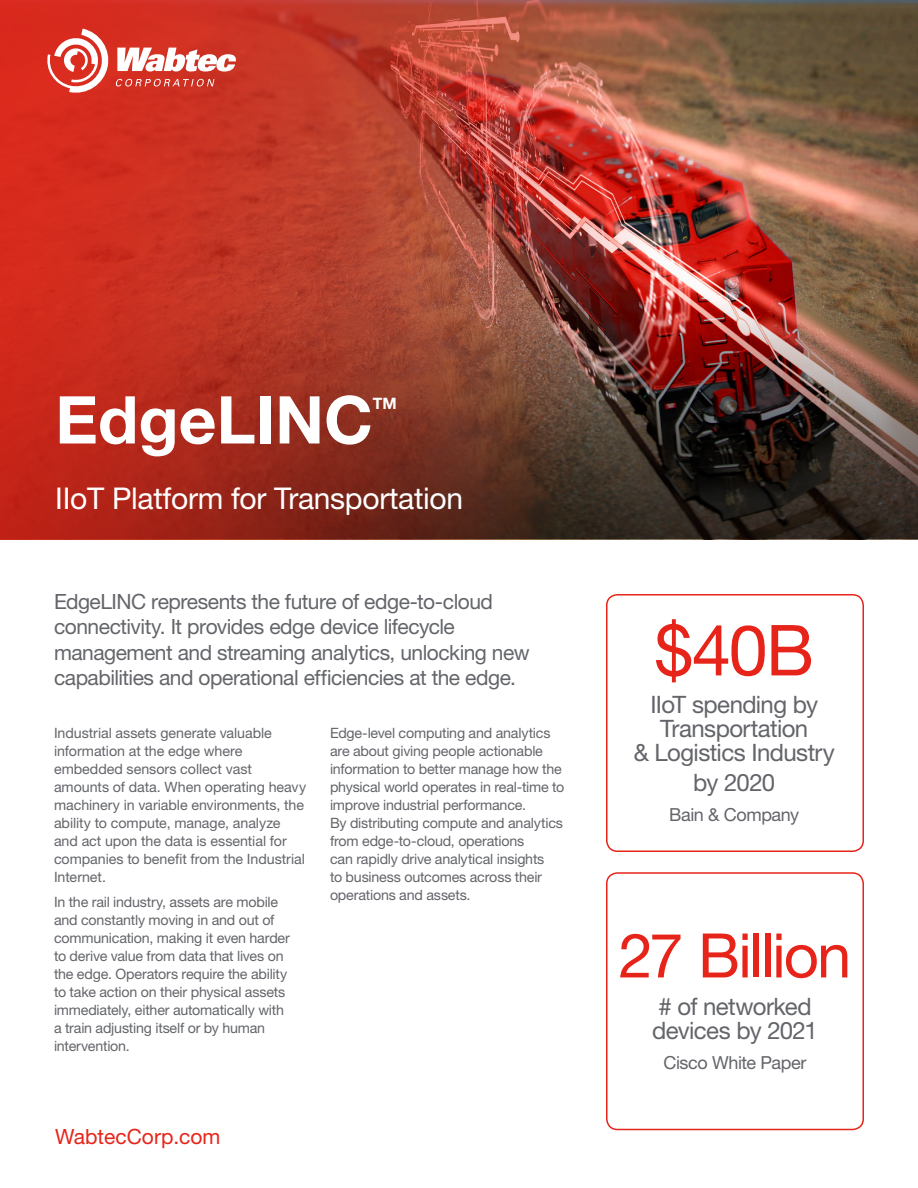
<style>
.page{position:relative;width:918px;height:1188px;background:#fff}
.page>*{position:absolute;margin:0;border:0;box-sizing:border-box;transform-origin:0 0}
.InfoGraphicBox_Conte{font:70.5px "Helvetica Neue LT Std";color:#e72419}
.Subhead_bold_white{font:700 66px "Helvetica Neue LT Std";color:#fff}
.InfoGraphicBox_Conte-2{font:61.5px "Helvetica Neue LT Std";letter-spacing:-.04em;color:#e72419}
.Headline_white_44pt{font:30px "Helvetica Neue LT Std";letter-spacing:-.01em;color:#fff}
.InfoGraphicBox_Conte-3{font:24px/24px "Helvetica Neue LT Std";letter-spacing:-.025em;color:#63656a;text-align:center}
.Intro_Grey{font:21px/25.5px "Helvetica Neue LT Std";letter-spacing:-.025em;color:#63656a}
.Subhead{font:21px "Helvetica Neue LT Std";color:#e72419}
.InfoGraphicBox_Conte-4{font:18px "Helvetica Neue LT Std";letter-spacing:-.025em;color:#63656a}
.Subhead_bold_white-2{font:700 15.75px "Helvetica Neue LT Std";color:#fff}
.Body{font:14.25px/18px "Helvetica Neue LT Std";letter-spacing:-.01em;color:#63656a}
</style>
<div class="page">
<img style="left:0;top:0;width:918px;height:540px">
<img style="left:788px;top:300px;width:130px;height:239px">
<img style="left:0;top:0;width:788px;height:539px">
<div style="left:606px;top:594px;width:258px;height:258px;border:2px solid #e72419;border-radius:11px"></div>
<div style="left:606px;top:872px;width:258px;height:258px;border:2px solid #e72419;border-radius:11px"></div>
<svg style="left:47px;top:29px;width:189px;height:64px"></svg>
<p class="Subhead_bold_white" style="left:55px;top:379px;width:319px">EdgeLINC</p>
<p class="Subhead_bold_white-2" style="left:373px;top:394px;width:25px">TM</p>
<p class="Headline_white_44pt" style="left:55px;top:481px;width:409px">IIoT Platform for Transportation</p>
<p class="Intro_Grey" style="left:54px;top:588px;width:477px">EdgeLINC represents the future of edge-to-cloud connectivity. It provides edge device lifecycle management and streaming analytics, unlocking new capabilities and operational efficiencies at the edge.</p>
<p class="Body" style="left:54px;top:724px;width:254px">Industrial assets generate valuable information at the edge where embedded sensors collect vast amounts of data. When operating heavy machinery in variable environments, the ability to compute, manage, analyze and act upon the data is essential for companies to benefit from the Industrial Internet.</p>
<p class="Body" style="left:54px;top:893px;width:237px">In the rail industry, assets are mobile and constantly moving in and out of communication, making it even harder to derive value from data that lives on the edge. Operators require the ability to take action on their physical assets immediately, either automatically with a train adjusting itself or by human intervention.</p>
<p class="Body" style="left:330px;top:724px;width:236px">Edge-level computing and analytics are about giving people actionable information to better manage how the physical world operates in real-time to improve industrial performance.<br>By distributing compute and analytics from edge-to-cloud, operations<br>can rapidly drive analytical insights<br>to business outcomes across their operations and assets.</p>
<p class="Subhead" style="left:55px;top:1124px;width:167px">WabtecCorp.com</p>
<p class="InfoGraphicBox_Conte" style="left:654px;top:608px;width:162px">$40B</p>
<p class="InfoGraphicBox_Conte-3" style="left:634px;top:692px;width:203px">IIoT spending by<br>Transportation<br>&amp; Logistics Industry</p>
<p class="InfoGraphicBox_Conte-3" style="left:693px;top:770px;width:83px">by 2020</p>
<p class="InfoGraphicBox_Conte-4" style="left:669px;top:804px;width:131px">Bain &amp; Company</p>
<p class="InfoGraphicBox_Conte-2" style="left:619px;top:919px;width:234px">27 Billion</p>
<p class="InfoGraphicBox_Conte-3" style="left:652px;top:994px;width:167px;text-align:left"># of networked devices by 2021</p>
<p class="InfoGraphicBox_Conte-4" style="left:664px;top:1052px;width:144px">Cisco White Paper</p>
</div>
